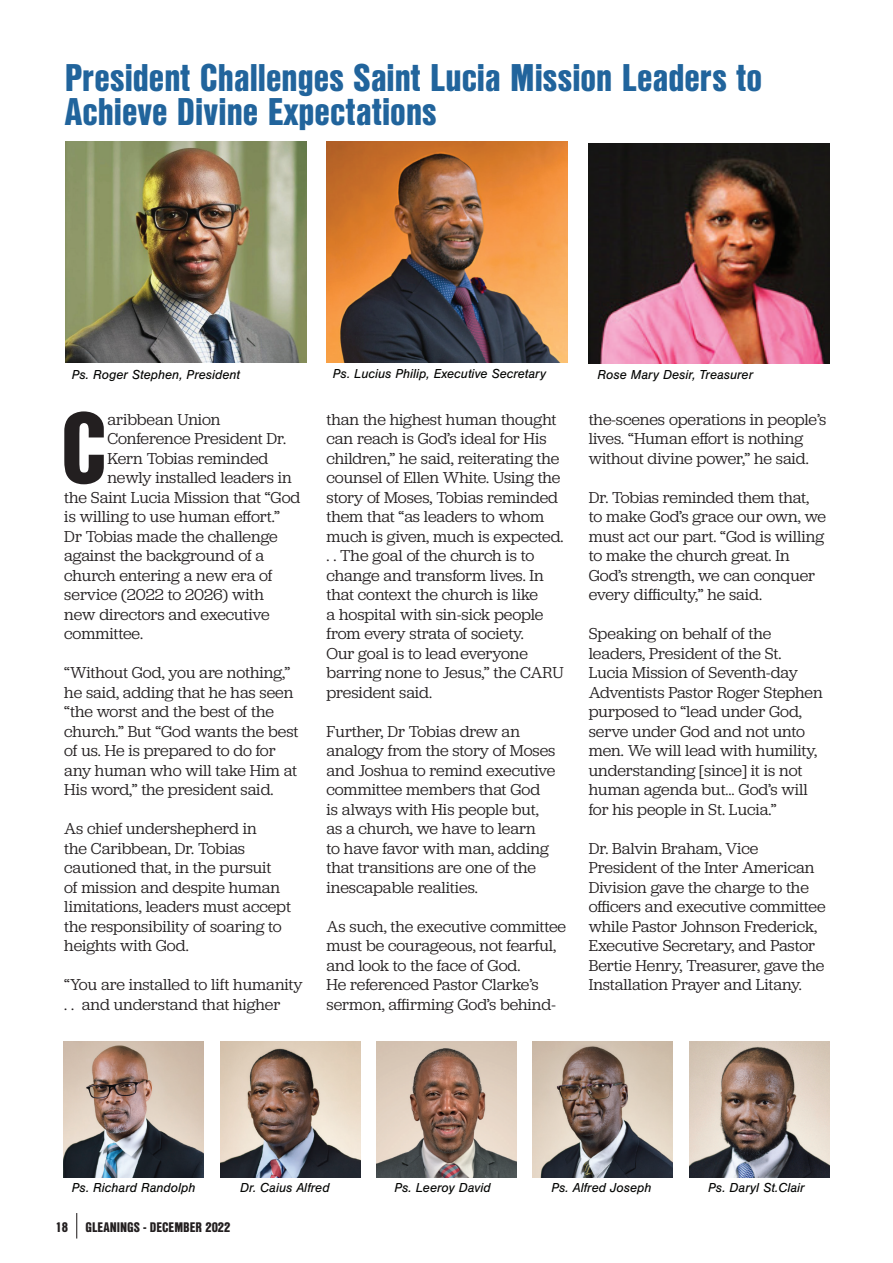
<style>
.page{position:relative;width:893px;height:1263px;background:#fff}
.page>*{position:absolute;margin:0;border:0;box-sizing:border-box;transform-origin:0 0}
.t1{font:900 97.95px "Nimbus San Con L";color:#231f20}
.t2{font:900 37.5px/34.5px "Nimbus San Con L";color:#21649c}
.t3{font:16.5px/19.5px "Jubilat";letter-spacing:-.005em;color:#231f20}
.t4{font:italic 13.5px "Nimbus San";color:#040503}
.t5{font:900 13.5px "Nimbus San Con L";color:#231f20}
</style>
<div class="page">
<img style="left:65px;top:142px;width:241px;height:220px">
<img style="left:327px;top:142px;width:240px;height:220px">
<img style="left:589px;top:143px;width:241px;height:221px">
<img style="left:64px;top:1041px;width:140px;height:136px">
<img style="left:220px;top:1041px;width:140px;height:136px">
<img style="left:376px;top:1041px;width:140px;height:136px">
<img style="left:533px;top:1041px;width:140px;height:136px">
<img style="left:689px;top:1041px;width:140px;height:136px">
<svg style="left:76px;top:1213px;width:1px;height:25px"></svg>
<h2 class="t2" style="left:65px;top:59px;width:699px">President Challenges Saint Lucia Mission Leaders to<br>Achieve Divine Expectations</h2>
<p class="t4" style="left:72px;top:367px;width:170px">Ps. Roger Stephen, President</p>
<p class="t4" style="left:333px;top:366px;width:215px">Ps. Lucius Philip, Executive Secretary</p>
<p class="t4" style="left:598px;top:367px;width:157px">Rose Mary Desir, Treasurer</p>
<h1 class="t1" style="left:60px;top:374px;width:49px">C</h1>
<p class="t3" style="left:107px;top:409px;width:115px">aribbean Union</p>
<p class="t3" style="left:107px;top:428px;width:180px">Conference President Dr.</p>
<p class="t3" style="left:107px;top:448px;width:163px">Kern Tobias reminded</p>
<p class="t3" style="left:107px;top:467px;width:186px">newly installed leaders in</p>
<p class="t3" style="left:64px;top:487px;width:238px">the Saint Lucia Mission that “God</p>
<p class="t3" style="left:64px;top:506px;width:217px">is willing to use human effort.”</p>
<p class="t3" style="left:64px;top:526px;width:215px">Dr Tobias made the challenge</p>
<p class="t3" style="left:64px;top:545px;width:201px">against the background of a</p>
<p class="t3" style="left:64px;top:565px;width:210px">church entering a new era of</p>
<p class="t3" style="left:64px;top:584px;width:201px">service (2022 to 2026) with</p>
<p class="t3" style="left:64px;top:604px;width:207px">new directors and executive</p>
<p class="t3" style="left:64px;top:623px;width:80px">committee.</p>
<p class="t3" style="left:64px;top:662px;width:236px">“Without God, you are nothing,” he said, adding that he has seen “the worst and the best of the church.” But “God wants the best of us. He is prepared to do for any human who will take Him at<br>His word,” the president said.</p>
<p class="t3" style="left:64px;top:818px;width:228px">As chief undershepherd in<br>the Caribbean, Dr. Tobias cautioned that, in the pursuit<br>of mission and despite human limitations, leaders must accept the responsibility of soaring to heights with God.</p>
<p class="t3" style="left:64px;top:974px;width:240px">“You are installed to lift humanity . . and understand that higher</p>
<p class="t3" style="left:327px;top:409px;width:239px">than the highest human thought can reach is God’s ideal for His children,” he said, reiterating the counsel of Ellen White. Using the story of Moses, Tobias reminded them that “as leaders to whom much is given, much is expected. . . The goal of the church is to change and transform lives. In that context the church is like<br>a hospital with sin-sick people from every strata of society.<br>Our goal is to lead everyone barring none to Jesus,” the CARU president said.</p>
<p class="t3" style="left:327px;top:721px;width:230px">Further, Dr Tobias drew an analogy from the story of Moses and Joshua to remind executive committee members that God is always with His people but, as a church, we have to learn<br>to have favor with man, adding that transitions are one of the inescapable realities.</p>
<p class="t3" style="left:327px;top:916px;width:241px">As such, the executive committee must be courageous, not fearful, and look to the face of God.<br>He referenced Pastor Clarke’s sermon, affirming God’s behind-</p>
<p class="t3" style="left:589px;top:409px;width:239px">the-scenes operations in people’s lives. “Human effort is nothing without divine power,” he said.</p>
<p class="t3" style="left:589px;top:487px;width:239px">Dr. Tobias reminded them that, to make God’s grace our own, we must act our part. “God is willing to make the church great. In<br>God’s strength, we can conquer every difficulty,” he said.</p>
<p class="t3" style="left:589px;top:623px;width:235px">Speaking on behalf of the leaders, President of the St.<br>Lucia Mission of Seventh-day<br>Adventists Pastor Roger Stephen purposed to “lead under God, serve under God and not unto men. We will lead with humility, understanding [since] it is not human agenda but… God’s will for his people in St. Lucia.”</p>
<p class="t3" style="left:589px;top:838px;width:238px">Dr. Balvin Braham, Vice<br>President of the Inter American<br>Division gave the charge to the officers and executive committee while Pastor Johnson Frederick,<br>Executive Secretary, and Pastor<br>Bertie Henry, Treasurer, gave the<br>Installation Prayer and Litany.</p>
<p class="t4" style="left:72px;top:1179px;width:125px">Ps. Richard Randolph</p>
<p class="t4" style="left:240px;top:1179px;width:91px">Dr. Caius Alfred</p>
<p class="t4" style="left:394px;top:1179px;width:98px">Ps. Leeroy David</p>
<p class="t4" style="left:551px;top:1179px;width:102px">Ps. Alfred Joseph</p>
<p class="t4" style="left:708px;top:1179px;width:98px">Ps. Daryl St.Clair</p>
<p class="t5" style="left:55px;top:1217px;width:14px">18</p>
<p class="t5" style="left:85px;top:1217px;width:147px">GLEANINGS - DECEMBER 2022</p>
</div>
